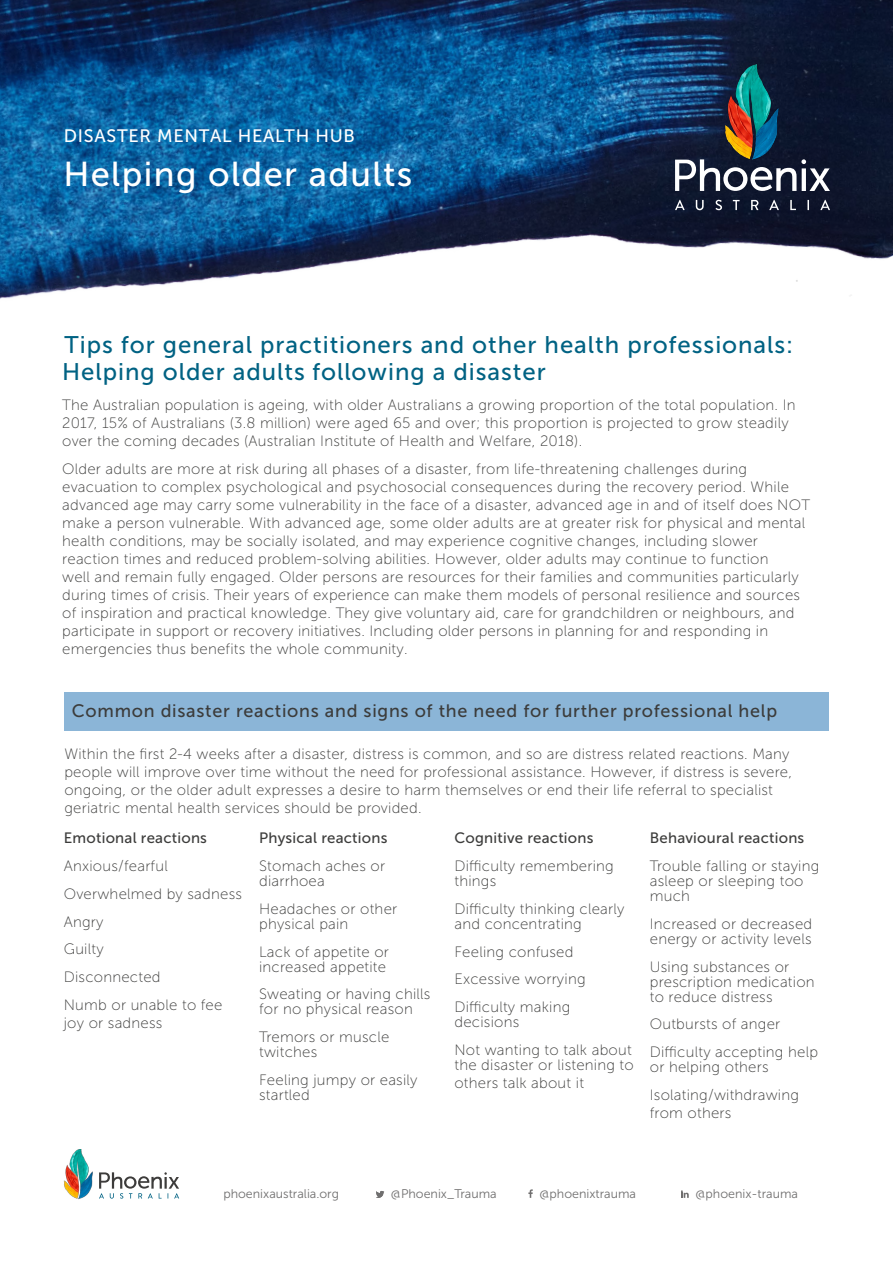
<style>
.page{position:relative;width:893px;height:1263px;background:#fff}
.page>*{position:absolute;margin:0;border:0;box-sizing:border-box;transform-origin:0 0}
.t1{font:34.5px "Museo Sans 500";letter-spacing:.04em;color:#fff}
.t2{font:24px/27px "Museo Sans 500";letter-spacing:.04em;color:#006283}
.t3{font:18px "Museo Sans 500";letter-spacing:.04em;color:#3c3c3b}
.t4{font:18px "Museo Sans 500";letter-spacing:.04em;color:#fff}
.t5{font:15px/18px "Museo Sans 100";letter-spacing:.015em;color:#3c3c3b}
.t6{font:15px "Museo Sans 500";letter-spacing:.015em;color:#3c3c3b}
.t7{font:12.45px "Museo Sans 300";color:#706f6f}
</style>
<div class="page">
<img style="left:0;top:0;width:893px;height:299px">
<svg style="left:675px;top:200px;width:10px;height:10px"></svg>
<svg style="left:696px;top:200px;width:8px;height:10px"></svg>
<svg style="left:715px;top:200px;width:7px;height:10px"></svg>
<svg style="left:733px;top:200px;width:7px;height:10px"></svg>
<svg style="left:751px;top:200px;width:7px;height:10px"></svg>
<svg style="left:769px;top:200px;width:10px;height:10px"></svg>
<svg style="left:790px;top:200px;width:6px;height:10px"></svg>
<svg style="left:807px;top:200px;width:2px;height:10px"></svg>
<svg style="left:820px;top:200px;width:10px;height:10px"></svg>
<svg style="left:675px;top:159px;width:155px;height:32px"></svg>
<img style="left:723px;top:64px;width:57px;height:97px">
<svg style="left:376px;top:1191px;width:8px;height:7px"></svg>
<svg style="left:528px;top:1189px;width:5px;height:9px"></svg>
<svg style="left:681px;top:1190px;width:8px;height:8px"></svg>
<img style="left:64px;top:1149px;width:29px;height:50px">
<svg style="left:99px;top:1172px;width:80px;height:26px"></svg>
<div style="left:64px;top:692px;width:765px;height:39px;background:#8bb5d7"></div>
<p class="t4" style="left:64px;top:126px;width:293px">DISASTER MENTAL HEALTH HUB</p>
<h1 class="t1" style="left:63px;top:155px;width:350px">Helping older adults</h1>
<h2 class="t2" style="left:62px;top:332px;width:733px">Tips for general practitioners and other health professionals:<br>Helping older adults following a disaster</h2>
<p class="t5" style="left:62px;top:396px;width:735px">The Australian population is ageing, with older Australians a growing proportion of the total population. In<br>2017, 15% of Australians (3.8 million) were aged 65 and over; this proportion is projected to grow steadily over the coming decades (Australian Institute of Health and Welfare, 2018).</p>
<p class="t5" style="left:62px;top:460px;width:749px">Older adults are more at risk during all phases of a disaster, from life-threatening challenges during evacuation to complex psychological and psychosocial consequences during the recovery period. While advanced age may carry some vulnerability in the face of a disaster, advanced age in and of itself does NOT make a person vulnerable. With advanced age, some older adults are at greater risk for physical and mental health conditions, may be socially isolated, and may experience cognitive changes, including slower reaction times and reduced problem-solving abilities. However, older adults may continue to function<br>well and remain fully engaged. Older persons are resources for their families and communities particularly during times of crisis. Their years of experience can make them models of personal resilience and sources of inspiration and practical knowledge. They give voluntary aid, care for grandchildren or neighbours, and participate in support or recovery initiatives. Including older persons in planning for and responding in emergencies thus benefits the whole community.</p>
<p class="t3" style="left:72px;top:700px;width:707px">Common disaster reactions and signs of the need for further professional help</p>
<p class="t5" style="left:64px;top:745px;width:729px">Within the first 2-4 weeks after a disaster, distress is common, and so are distress related reactions. Many people will improve over time without the need for professional assistance. However, if distress is severe, ongoing, or the older adult expresses a desire to harm themselves or end their life referral to specialist geriatric mental health services should be provided.</p>
<p class="t6" style="left:259px;top:830px;width:130px">Physical reactions</p>
<p class="t5" style="left:259px;top:858px;width:128px;line-height:15px">Stomach aches or diarrhoea</p>
<p class="t5" style="left:259px;top:901px;width:140px;line-height:15px">Headaches or other physical pain</p>
<p class="t5" style="left:259px;top:944px;width:131px;line-height:15px">Lack of appetite or increased appetite</p>
<p class="t5" style="left:259px;top:987px;width:173px;line-height:15px">Sweating or having chills for no physical reason</p>
<p class="t5" style="left:259px;top:1029px;width:132px;line-height:15px">Tremors or muscle twitches</p>
<p class="t5" style="left:259px;top:1072px;width:160px;line-height:15px">Feeling jumpy or easily startled</p>
<p class="t6" style="left:454px;top:830px;width:140px">Cognitive reactions</p>
<p class="t5" style="left:454px;top:858px;width:161px;line-height:15px">Difficulty remembering things</p>
<p class="t5" style="left:454px;top:901px;width:171px;line-height:15px">Difficulty thinking clearly and concentrating</p>
<p class="t5" style="left:454px;top:938px;width:133px;line-height:27.8px">Feeling confused<br>Excessive worrying<br>Difficulty making</p>
<p class="t5" style="left:454px;top:1008px;width:179px;line-height:27.8px">decisions<br>Not wanting to talk about</p>
<p class="t5" style="left:454px;top:1056px;width:181px">the disaster or listening to others talk about it</p>
<p class="t6" style="left:650px;top:830px;width:156px">Behavioural reactions</p>
<p class="t5" style="left:650px;top:858px;width:171px;line-height:15px">Trouble falling or staying asleep or sleeping too much</p>
<p class="t5" style="left:650px;top:916px;width:164px;line-height:15px">Increased or decreased energy or activity levels</p>
<p class="t5" style="left:650px;top:959px;width:166px;line-height:15px">Using substances or prescription medication to reduce distress</p>
<p class="t5" style="left:650px;top:1010px;width:170px;line-height:27.8px">Outbursts of anger<br>Difficulty accepting help</p>
<p class="t5" style="left:650px;top:1053px;width:151px;line-height:27.8px">or helping others<br>Isolating/withdrawing</p>
<p class="t5" style="left:650px;top:1104px;width:83px">from others</p>
<p class="t6" style="left:64px;top:830px;width:145px">Emotional reactions</p>
<p class="t5" style="left:64px;top:852px;width:180px;line-height:27.8px">Anxious/fearful<br>Overwhelmed by sadness<br>Angry<br>Guilty<br>Disconnected<br>Numb or unable to fee</p>
<p class="t5" style="left:64px;top:1014px;width:100px">joy or sadness</p>
<p class="t7" style="left:223px;top:1187px;width:117px">phoenixaustralia.org</p>
<p class="t7" style="left:391px;top:1187px;width:107px">@Phoenix_Trauma</p>
<p class="t7" style="left:539px;top:1187px;width:98px">@phoenixtrauma</p>
<p class="t7" style="left:695px;top:1187px;width:104px">@phoenix-trauma</p>
</div>
